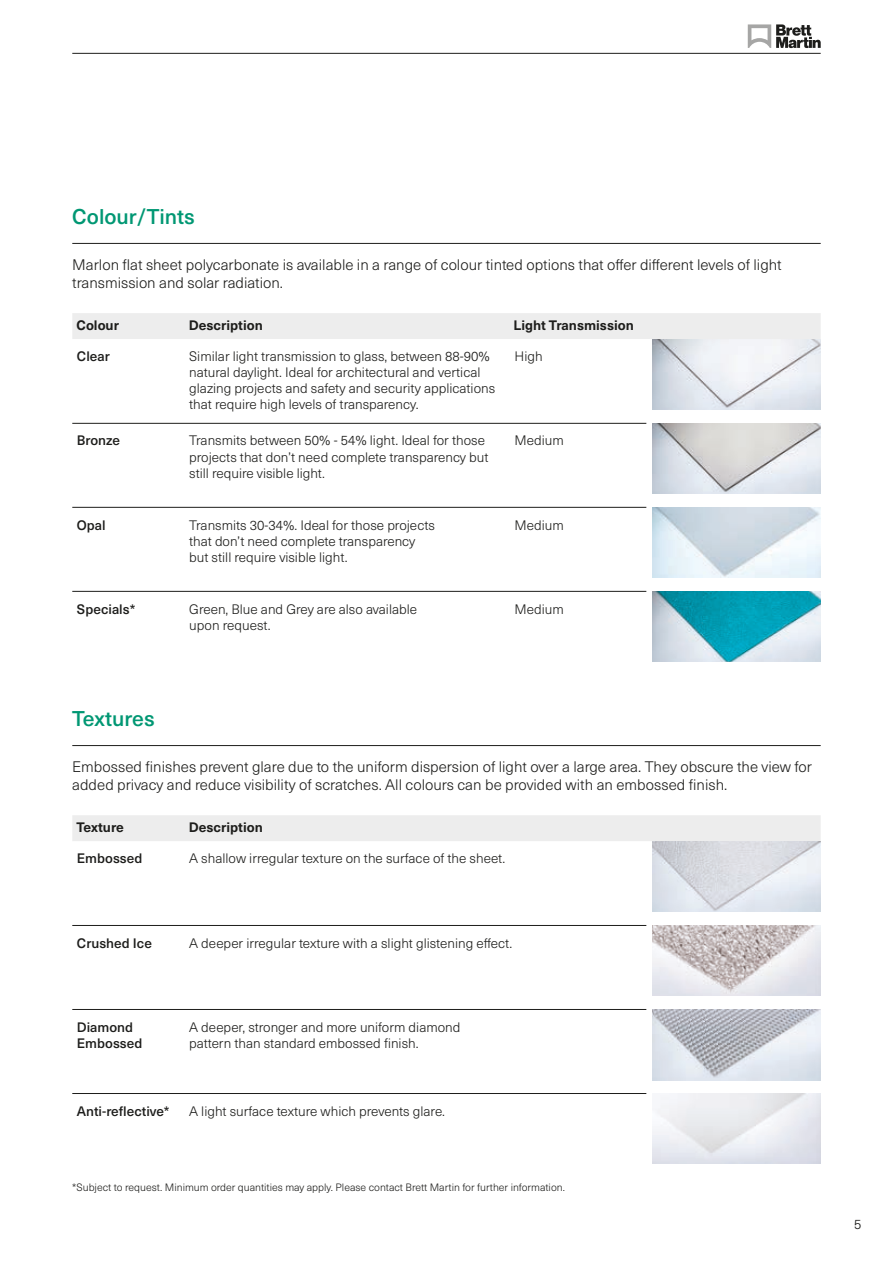
<style>
.page{position:relative;width:893px;height:1263px;background:#fff}
.page>*{position:absolute;margin:0;border:0;box-sizing:border-box;transform-origin:0 0}
.t1{font:500 21px "Neue Haas Unica W1 G";color:#009773}
.t2{font:300 15px/18px "Neue Haas Unica W1 G";color:#1d1d1b}
.t3{font:300 13.5px/16.2px "Neue Haas Unica W1 G";color:#1d1d1b}
.t4{font:500 13.5px/16.2px "Neue Haas Unica W1 G";color:#1d1d1b}
.t5{font:700 13.5px "Neue Haas Unica W1 G";color:#1d1d1b}
.t6{font:300 10.5px "Neue Haas Unica W1 G";color:#1d1d1b}
</style>
<div class="page">
<hr style="left:72px;top:243px;width:749px;height:1px;background:#1d1d1b">
<hr style="left:72px;top:591px;width:574px;height:1px;background:#1d1d1b">
<hr style="left:72px;top:507px;width:574px;height:1px;background:#1d1d1b">
<hr style="left:72px;top:423px;width:574px;height:1px;background:#1d1d1b">
<img style="left:653px;top:339px;width:168px;height:70px">
<img style="left:653px;top:423px;width:168px;height:70px">
<img style="left:653px;top:507px;width:168px;height:70px">
<hr style="left:72px;top:745px;width:749px;height:1px;background:#1d1d1b">
<hr style="left:72px;top:1093px;width:574px;height:1px;background:#1d1d1b">
<hr style="left:72px;top:1009px;width:574px;height:1px;background:#1d1d1b">
<hr style="left:72px;top:925px;width:574px;height:1px;background:#1d1d1b">
<img style="left:653px;top:925px;width:168px;height:71px">
<div style="left:72px;top:313px;width:749px;height:26px;background:#ededed"></div>
<div style="left:72px;top:815px;width:749px;height:26px;background:#ededed"></div>
<img style="left:653px;top:841px;width:168px;height:71px">
<img style="left:653px;top:591px;width:168px;height:71px">
<img style="left:653px;top:1010px;width:168px;height:70px">
<svg style="left:748px;top:24px;width:73px;height:24px"></svg>
<hr style="left:72px;top:53px;width:749px;height:1px;background:#1d1d1b">
<h1 class="t1" style="left:72px;top:201px;width:124px">Colour/Tints</h1>
<p class="t2" style="left:72px;top:255px;width:711px">Marlon flat sheet polycarbonate is available in a range of colour tinted options that offer different levels of light transmission and solar radiation.</p>
<p class="t5" style="left:77px;top:315px;width:44px">Colour</p>
<p class="t5" style="left:189px;top:315px;width:76px">Description</p>
<p class="t5" style="left:514px;top:315px;width:122px">Light Transmission</p>
<p class="t4" style="left:77px;top:347px;width:34px">Clear</p>
<p class="t3" style="left:514px;top:347px;width:30px">High</p>
<p class="t3" style="left:189px;top:347px;width:307px">Similar light transmission to glass, between 88-90% natural daylight. Ideal for architectural and vertical glazing projects and safety and security applications that require high levels of transparency.</p>
<p class="t3" style="left:189px;top:432px;width:301px">Transmits between 50% - 54% light. Ideal for those projects that don’t need complete transparency but still require visible light.</p>
<p class="t4" style="left:77px;top:432px;width:45px">Bronze</p>
<p class="t3" style="left:514px;top:432px;width:51px">Medium</p>
<p class="t4" style="left:77px;top:516px;width:30px">Opal</p>
<p class="t3" style="left:514px;top:516px;width:51px">Medium</p>
<p class="t3" style="left:189px;top:516px;width:247px">Transmits 30-34%. Ideal for those projects that don’t need complete transparency but still require visible light.</p>
<p class="t4" style="left:77px;top:600px;width:60px">Specials*</p>
<p class="t3" style="left:514px;top:600px;width:51px">Medium</p>
<p class="t3" style="left:189px;top:600px;width:229px">Green, Blue and Grey are also available upon request.</p>
<h1 class="t1" style="left:72px;top:703px;width:84px">Textures</h1>
<p class="t2" style="left:72px;top:757px;width:741px">Embossed finishes prevent glare due to the uniform dispersion of light over a large area. They obscure the view for added privacy and reduce visibility of scratches. All colours can be provided with an embossed finish.</p>
<p class="t5" style="left:77px;top:817px;width:49px">Texture</p>
<p class="t5" style="left:189px;top:817px;width:76px">Description</p>
<p class="t4" style="left:77px;top:849px;width:67px">Embossed</p>
<p class="t3" style="left:189px;top:849px;width:318px">A shallow irregular texture on the surface of the sheet.</p>
<p class="t4" style="left:77px;top:934px;width:77px">Crushed Ice</p>
<p class="t3" style="left:189px;top:934px;width:325px">A deeper irregular texture with a slight glistening effect.</p>
<p class="t4" style="left:77px;top:1018px;width:67px">Diamond<br>Embossed</p>
<p class="t3" style="left:189px;top:1018px;width:273px">A deeper, stronger and more uniform diamond pattern than standard embossed finish.</p>
<p class="t4" style="left:77px;top:1102px;width:94px">Anti-reflective*</p>
<p class="t3" style="left:189px;top:1102px;width:257px">A light surface texture which prevents glare.</p>
<p class="t6" style="left:72px;top:1179px;width:494px">*Subject to request. Minimum order quantities may apply. Please contact Brett Martin for further information.</p>
<p class="t3" style="left:854px;top:1215px;width:9px">5</p>
</div>
